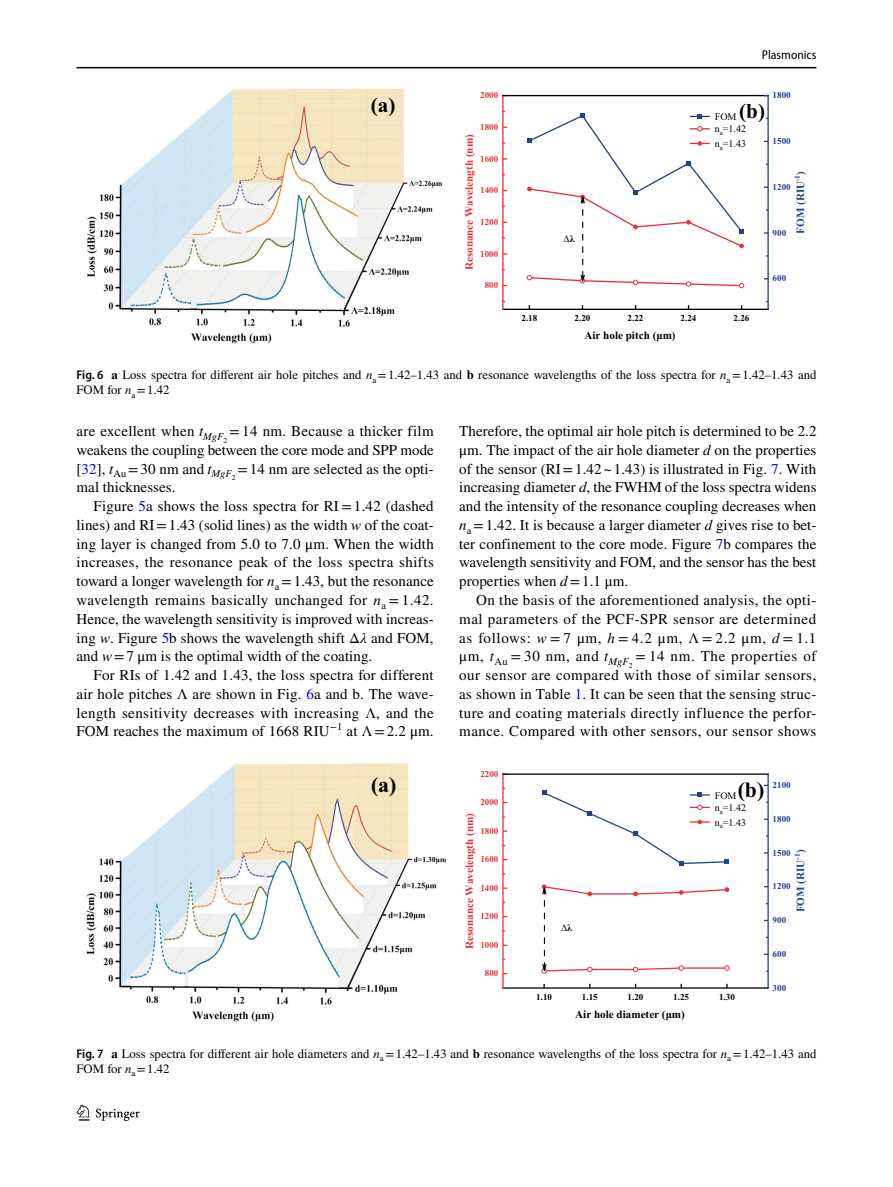
<style>
.page{position:relative;width:893px;height:1187px;background:#fff}
.page>*{position:absolute;margin:0;border:0;box-sizing:border-box;transform-origin:0 0}
.t1{font:21.75px "Times New Roman PS Bold MT10";color:#000}
.t2{font:21.15px "Times New Roman PS Bold MT11";color:#000}
.t3{font:15px/18.8px "STIX";letter-spacing:.005em;color:#000;text-align:justify}
.t4{font:12.75px/15px "STIX";color:#000}
.t5{font:semi-condensed 12.75px "Myriad Pro";color:#000}
.t6{font:11.1px "Times New Roman PS Bold MT11";color:#e63439}
.t7{font:11.1px "Times New Roman PS Bold MT10";color:#e63439}
.t8{font:11.1px "Times New Roman PS Bold MT10";color:#000}
.t9{font:11.1px "Times New Roman PS Bold MT11";color:#000}
.t10{font:11.1px "Times New Roman PS Bold MT11";color:#263f93}
.t11{font:11.1px "Times New Roman PS Bold MT10";color:#263f93}
.t12{font:10.05px/12.5px "Times New Roman PSMT5";color:#000}
.t13{font:10.05px/12.5px "Times New Roman PSMT6";letter-spacing:-.005em;color:#000}
.t14{font:10.05px "Times New Roman PS Bold MT11";color:#000}
.t15{font:10.05px "Times New Roman PS Bold MT10";color:#000}
.t16{font:9px "Times New Roman PS Bold MT10";color:#e63439}
.t17{font:9px "Times New Roman PS Bold MT11";color:#e63439}
.t18{font:9px "Times New Roman PS Bold MT10";color:#263f93}
.t19{font:9px "Times New Roman PS Bold MT11";color:#000}
.t20{font:9px "Times New Roman PS Bold MT10";color:#000}
.t21{font:9px "Times New Roman PS Bold MT11";color:#263f93}
.s1{font-family:"Myriad Pro";font-weight:600;font-stretch:semi-condensed}
.s2{font-weight:700}
.s3{font-style:italic}
.s4{font-family:"STIX General Italic 11"}
.s5{color:#00f}
.s6{font-family:"STIX General Italic 12"}
.s7{font-family:"STIX General Italic 13"}
</style>
<div class="page">
<hr style="left:77px;top:67px;width:739px;height:1px;background:#000">
<svg style="left:77px;top:1104px;width:12px;height:16px"></svg>
<svg style="left:96px;top:1108px;width:44px;height:12px"></svg>
<img style="left:87px;top:88px;width:355px;height:256px">
<hr style="left:503px;top:308px;width:265px;height:2px;background:#000">
<hr style="left:502px;top:96px;width:2px;height:213px;background:#e63439">
<svg style="left:527px;top:113px;width:217px;height:175px"></svg>
<hr style="left:503px;top:95px;width:265px;height:1px;background:#000">
<hr style="left:767px;top:96px;width:2px;height:213px;background:#263f93">
<img style="left:86px;top:763px;width:361px;height:259px">
<hr style="left:503px;top:987px;width:265px;height:1px;background:#000">
<hr style="left:502px;top:774px;width:2px;height:213px;background:#e63439">
<svg style="left:541px;top:884px;width:188px;height:89px"></svg>
<svg style="left:542px;top:790px;width:187px;height:75px"></svg>
<hr style="left:503px;top:773px;width:265px;height:1px;background:#000">
<hr style="left:767px;top:774px;width:2px;height:213px;background:#263f93">
<p class="t5" style="left:762px;top:48px;width:56px">Plasmonics</p>
<p class="t17" style="left:480px;top:89px;width:20px">2000</p>
<h2 class="t2" style="left:371px;top:90px;width:26px">(a)</h2>
<h2 class="t2" style="left:739px;top:96px;width:27px">(b)</h2>
<p class="t12" style="left:715px;top:111px;width:33px">FOM n<sub>a</sub>=1.42</p>
<p class="t12" style="left:715px;top:138px;width:33px">n<sub>a</sub>=1.43</p>
<p class="t17" style="left:480px;top:120px;width:20px">1800</p>
<p class="t6" style="left:461px;top:270px;width:137px;rotate:-90deg">Resonance Wavelength (nm)</p>
<p class="t17" style="left:480px;top:152px;width:20px">1600</p>
<p class="t17" style="left:480px;top:184px;width:20px">1400</p>
<p class="t17" style="left:480px;top:215px;width:20px">1200</p>
<p class="t14" style="left:563px;top:232px;width:13px">∆λ</p>
<p class="t17" style="left:480px;top:247px;width:20px">1000</p>
<p class="t17" style="left:485px;top:279px;width:15px">800</p>
<p class="t21" style="left:773px;top:89px;width:20px">1800</p>
<p class="t21" style="left:773px;top:134px;width:20px">1500</p>
<p class="t10" style="left:793px;top:234px;width:64px;rotate:-90deg">FOM (RIU<sup>-1</sup>)</p>
<p class="t21" style="left:773px;top:180px;width:20px">1200</p>
<p class="t21" style="left:773px;top:226px;width:15px">900</p>
<p class="t21" style="left:773px;top:272px;width:15px">600</p>
<p class="t19" style="left:521px;top:311px;width:17px">2.18</p>
<p class="t19" style="left:575px;top:311px;width:17px">2.20</p>
<p class="t19" style="left:628px;top:311px;width:17px">2.22</p>
<p class="t19" style="left:681px;top:311px;width:17px">2.24</p>
<p class="t19" style="left:734px;top:311px;width:17px">2.26</p>
<p class="t9" style="left:584px;top:327px;width:93px">Air hole pitch (μm)</p>
<p class="t4" style="left:77px;top:368px;width:741px"><span class="s1">Fig. 6</span> <span class="s2">a</span> Loss spectra for different air hole pitches and <span class="s3">n</span><sub>a</sub> =1.42–1.43 and <span class="s2">b</span> resonance wavelengths of the loss spectra for <span class="s3">n</span><sub>a</sub> =1.42–1.43 and<br>FOM for <span class="s3">n</span><sub>a</sub> =1.42</p>
<p class="t3" style="left:77px;top:422px;width:359px">are excellent when <span class="s4">t</span><sub>MgF</sub><sub>2</sub> =14 nm. Because a thicker film weakens the coupling between the core mode and SPP mode [<span class="s5">32</span>], <span class="s3">t</span><sub>Au</sub> =30 nm and <span class="s6">t</span><sub>MgF</sub><sub>2</sub> =14 nm are selected as the opti&shy;mal thicknesses.</p>
<p class="t3" style="left:77px;top:497px;width:359px;text-indent:17px">Figure <span class="s5">5</span>a shows the loss spectra for RI=1.42 (dashed lines) and RI=1.43 (solid lines) as the width <span class="s3">w</span> of the coat&shy;ing layer is changed from 5.0 to 7.0 μm. When the width increases, the resonance peak of the loss spectra shifts toward a longer wavelength for <span class="s3">n</span><sub>a</sub> =1.43, but the resonance wavelength remains basically unchanged for <span class="s3">n</span><sub>a</sub> = 1.42.<br>Hence, the wavelength sensitivity is improved with increas&shy;ing <span class="s3">w</span>. Figure <span class="s5">5</span>b shows the wavelength shift Δ<span class="s3">λ</span> and FOM, and <span class="s3">w</span>=7 μm is the optimal width of the coating.</p>
<p class="t3" style="left:76px;top:666px;width:359px;text-indent:17px">For RIs of 1.42 and 1.43, the loss spectra for different air hole pitches Λ are shown in Fig. <span class="s5">6</span>a and b. The wave&shy;length sensitivity decreases with increasing Λ, and the FOM reaches the maximum of 1668 RIU<sup>−1</sup> at Λ=2.2 μm.</p>
<p class="t3" style="left:459px;top:422px;width:359px">Therefore, the optimal air hole pitch is determined to be 2.2 μm. The impact of the air hole diameter <span class="s3">d</span> on the properties of the sensor (RI=1.42~1.43) is illustrated in Fig. <span class="s5">7</span>. With increasing diameter <span class="s3">d</span>, the FWHM of the loss spectra widens and the intensity of the resonance coupling decreases when <span class="s3">n</span><sub>a</sub> =1.42. It is because a larger diameter <span class="s3">d</span> gives rise to bet&shy;ter confinement to the core mode. Figure <span class="s5">7</span>b compares the wavelength sensitivity and FOM, and the sensor has the best properties when <span class="s3">d</span>=1.1 μm.</p>
<p class="t3" style="left:459px;top:591px;width:359px;text-indent:17px">On the basis of the aforementioned analysis, the opti&shy;mal parameters of the PCF-SPR sensor are determined as follows: <span class="s3">w</span> = 7 μm, <span class="s3">h</span> = 4.2 μm, Λ = 2.2 μm, <span class="s3">d</span> = 1.1 μm, <span class="s3">t</span><sub>Au</sub> = 30 nm, and <span class="s7">t</span><sub>MgF</sub><sub>2</sub> = 14 nm. The properties of our sensor are compared with those of similar sensors, as shown in Table <span class="s5">1</span>. It can be seen that the sensing struc&shy;ture and coating materials directly influence the perfor&shy;mance. Compared with other sensors, our sensor shows</p>
<p class="t16" style="left:480px;top:767px;width:20px">2200</p>
<h1 class="t1" style="left:371px;top:768px;width:27px">(a)</h1>
<h1 class="t1" style="left:738px;top:774px;width:28px">(b)</h1>
<p class="t13" style="left:715px;top:789px;width:33px">FOM n<sub>a</sub>=1.42</p>
<p class="t13" style="left:715px;top:816px;width:33px">n<sub>a</sub>=1.43</p>
<p class="t16" style="left:480px;top:795px;width:20px">2000</p>
<p class="t7" style="left:461px;top:948px;width:137px;rotate:-90deg">Resonance Wavelength (nm)</p>
<p class="t16" style="left:480px;top:824px;width:20px">1800</p>
<p class="t16" style="left:480px;top:852px;width:20px">1600</p>
<p class="t16" style="left:480px;top:881px;width:20px">1400</p>
<p class="t16" style="left:480px;top:909px;width:20px">1200</p>
<p class="t15" style="left:561px;top:920px;width:13px">∆λ</p>
<p class="t16" style="left:480px;top:938px;width:20px">1000</p>
<p class="t16" style="left:485px;top:966px;width:15px">800</p>
<p class="t20" style="left:536px;top:990px;width:17px">1.10</p>
<p class="t20" style="left:582px;top:990px;width:17px">1.15</p>
<p class="t20" style="left:628px;top:990px;width:17px">1.20</p>
<p class="t20" style="left:673px;top:990px;width:17px">1.25</p>
<p class="t20" style="left:719px;top:990px;width:17px">1.30</p>
<p class="t8" style="left:575px;top:1006px;width:111px">Air hole diameter (μm)</p>
<p class="t18" style="left:773px;top:778px;width:20px">2100</p>
<p class="t18" style="left:773px;top:812px;width:20px">1800</p>
<p class="t18" style="left:773px;top:846px;width:20px">1500</p>
<p class="t11" style="left:793px;top:912px;width:64px;rotate:-90deg">FOM (RIU<sup>-1</sup>)</p>
<p class="t18" style="left:773px;top:879px;width:20px">1200</p>
<p class="t18" style="left:773px;top:913px;width:15px">900</p>
<p class="t18" style="left:773px;top:947px;width:15px">600</p>
<p class="t18" style="left:773px;top:981px;width:15px">300</p>
<p class="t4" style="left:77px;top:1047px;width:741px"><span class="s1">Fig. 7</span> <span class="s2">a</span> Loss spectra for different air hole diameters and <span class="s3">n</span><sub>a</sub> =1.42–1.43 and <span class="s2">b</span> resonance wavelengths of the loss spectra for <span class="s3">n</span><sub>a</sub> =1.42–1.43 and<br>FOM for <span class="s3">n</span><sub>a</sub> =1.42</p>
</div>
